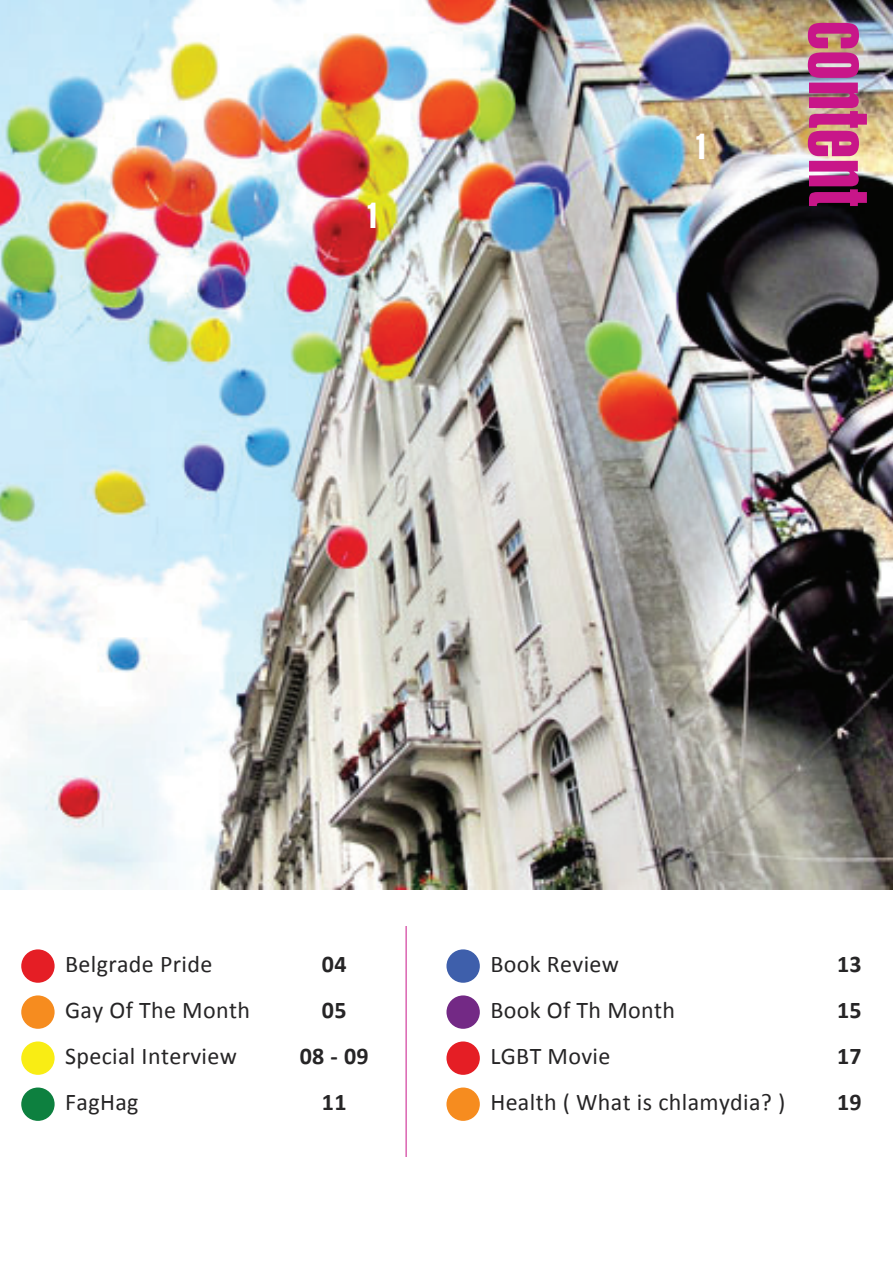
<style>
.page{position:relative;width:893px;height:1263px;background:#fff}
.page>*{position:absolute;margin:0;border:0;box-sizing:border-box;transform-origin:0 0}
.t1{font:84.75px "Swiss 911 BT Extra Compressed";letter-spacing:.015em;color:#c81689}
.t2{font:34.5px "Swiss 911 BT Extra Compressed";color:#fff}
.t3{font:24px/46px "Calibri";letter-spacing:.015em;color:#262526}
.t4{font:700 24px/46px "Calibri";letter-spacing:.015em;color:#262526;text-align:center}
</style>
<div class="page">
<img style="left:0;top:0;width:893px;height:889px">
<hr style="left:406px;top:926px;width:1px;height:231px;background:#c81689">
<div style="left:21px;top:995px;width:34px;height:34px;background:#f68c1f;border-radius:50%"></div>
<div style="left:21px;top:1041px;width:34px;height:34px;background:#f9ed14;border-radius:50%"></div>
<div style="left:21px;top:1087px;width:34px;height:34px;background:#0d803f;border-radius:50%"></div>
<div style="left:446px;top:949px;width:34px;height:34px;background:#3e5fab;border-radius:50%"></div>
<div style="left:446px;top:995px;width:34px;height:34px;background:#732985;border-radius:50%"></div>
<div style="left:21px;top:949px;width:34px;height:34px;background:#e51e25;border-radius:50%"></div>
<div style="left:446px;top:1041px;width:34px;height:34px;background:#e51e25;border-radius:50%"></div>
<div style="left:446px;top:1087px;width:34px;height:34px;background:#f68c1f;border-radius:50%"></div>
<p class="t2" style="left:366px;top:197px;width:15px">1</p>
<p class="t2" style="left:695px;top:128px;width:15px">1</p>
<p class="t1" style="left:887px;top:21px;width:186px;rotate:90deg">content</p>
<p class="t3" style="left:490px;top:941px;width:130px">Book Review</p>
<p class="t3" style="left:65px;top:941px;width:149px">Belgrade Pride</p>
<p class="t4" style="left:300px;top:941px;width:71px">04<br>05<br>08 - 09<br>11</p>
<p class="t4" style="left:837px;top:941px;width:26px">13</p>
<p class="t3" style="left:65px;top:987px;width:187px">Gay Of The Month</p>
<p class="t4" style="left:837px;top:987px;width:26px">15</p>
<p class="t3" style="left:65px;top:1033px;width:173px">Special Interview<br>FagHag</p>
<p class="t3" style="left:490px;top:987px;width:186px">Book Of Th Month</p>
<p class="t3" style="left:490px;top:1033px;width:122px">LGBT Movie</p>
<p class="t4" style="left:837px;top:1033px;width:26px">17</p>
<p class="t3" style="left:490px;top:1079px;width:297px">Health ( What is chlamydia? )</p>
<p class="t4" style="left:837px;top:1079px;width:26px">19</p>
</div>
